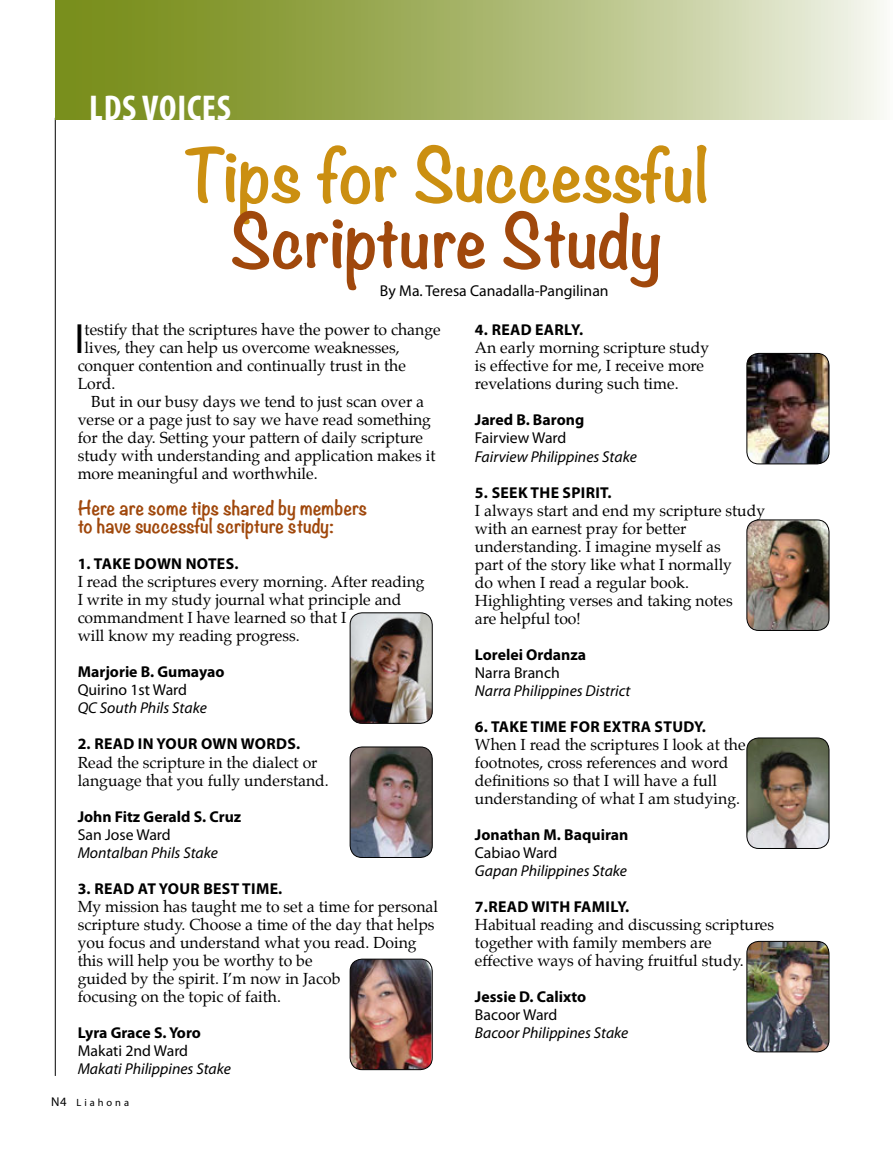
<style>
.page{position:relative;width:893px;height:1161px;background:#fff}
.page>*{position:absolute;margin:0;border:0;box-sizing:border-box;transform-origin:0 0}
.t1{font:700 66px "Noteworthy";letter-spacing:-.01em;color:#cb8f11}
.t2{font:700 66px "Noteworthy";color:#a0480c}
.t3{font:42.45px "Myriad Pro";color:#000}
.t4{font:700 condensed 36px "Myriad Pro";letter-spacing:.02em;color:#fff}
.t5{font:700 18px/18px "Noteworthy";color:#a0480c}
.t6{font:15.75px/18px "Palatino";color:#000}
.t7{font:italic 15.75px "Myriad Pro";color:#000}
.t8{font:700 15.75px "Myriad Pro";letter-spacing:.02em;color:#000}
.t9{font:700 15.75px "Myriad Pro";color:#000}
.t10{font:15.75px "Myriad Pro";color:#000}
.t11{font:10.5px "Myriad Pro";letter-spacing:.28em;color:#000}
.s1{font-size:12.75px}
</style>
<div class="page">
<hr style="left:55px;top:118px;width:1px;height:958px;background:#000">
<img style="left:350px;top:613px;width:82px;height:110px">
<div style="left:350px;top:613px;width:82px;height:110px;border:1px solid #000;border-radius:12px"></div>
<img style="left:350px;top:747px;width:82px;height:110px">
<div style="left:350px;top:747px;width:82px;height:111px;border:1px solid #000;border-radius:12px"></div>
<img style="left:350px;top:959px;width:82px;height:110px">
<div style="left:350px;top:959px;width:82px;height:111px;border:1px solid #000;border-radius:12px"></div>
<img style="left:747px;top:353px;width:82px;height:111px">
<div style="left:747px;top:353px;width:82px;height:111px;border:1px solid #000;border-radius:12px"></div>
<img style="left:747px;top:520px;width:82px;height:110px">
<div style="left:747px;top:520px;width:82px;height:111px;border:1px solid #000;border-radius:12px"></div>
<img style="left:747px;top:738px;width:82px;height:110px">
<div style="left:747px;top:738px;width:82px;height:111px;border:1px solid #000;border-radius:12px"></div>
<img style="left:747px;top:941px;width:82px;height:111px">
<div style="left:747px;top:941px;width:82px;height:111px;border:1px solid #000;border-radius:12px"></div>
<svg style="left:55px;top:0;width:829px;height:119px;background:#abb871"></svg>
<h3 class="t4" style="left:89px;top:85px;width:143px">LDS VOICES</h3>
<h1 class="t1" style="left:184px;top:118px;width:526px">Tips for Successful</h1>
<h1 class="t2" style="left:230px;top:184px;width:434px">Scripture Study</h1>
<p class="t10" style="left:380px;top:281px;width:230px">By Ma. Teresa Canadalla-Pangilinan</p>
<h2 class="t3" style="left:74px;top:313px;width:12px">I</h2>
<p class="t6" style="left:85px;top:321px;width:358px">testify that the scriptures have the power to change</p>
<p class="t6" style="left:85px;top:339px;width:316px">lives, they can help us overcome weaknesses,</p>
<p class="t6" style="left:78px;top:357px;width:330px">conquer contention and continually trust in the</p>
<p class="t6" style="left:78px;top:375px;width:39px">Lord.</p>
<p class="t6" style="left:91px;top:393px;width:334px">But in our busy days we tend to just scan over a</p>
<p class="t6" style="left:78px;top:411px;width:355px">verse or a page just to say we have read something</p>
<p class="t6" style="left:78px;top:429px;width:347px">for the day. Setting your pattern of daily scripture</p>
<p class="t6" style="left:78px;top:447px;width:359px">study with understanding and application makes it</p>
<p class="t6" style="left:78px;top:465px;width:241px">more meaningful and worthwhile.</p>
<p class="t5" style="left:78px;top:499px;width:291px">Here are some tips shared by members to have successful scripture study:</p>
<p class="t8" style="left:78px;top:554px;width:162px">1. TAKE DOWN NOTES.</p>
<p class="t6" style="left:78px;top:573px;width:349px">I read the scriptures every morning. After reading I write in my study journal what principle and commandment I have learned so that I<br>will know my reading progress.</p>
<p class="t9" style="left:78px;top:662px;width:148px">Marjorie B. Gumayao</p>
<p class="t10" style="left:78px;top:680px;width:111px">Quirino 1st Ward</p>
<p class="t7" style="left:78px;top:698px;width:131px">QC South Phils Stake</p>
<p class="t8" style="left:78px;top:734px;width:224px">2. READ IN YOUR OWN WORDS.</p>
<p class="t6" style="left:78px;top:753px;width:253px">Read the scripture in the dialect or language that you fully understand.</p>
<p class="t9" style="left:78px;top:806px;width:165px">John Fitz Gerald S. Cruz</p>
<p class="t10" style="left:78px;top:824px;width:95px">San Jose Ward</p>
<p class="t7" style="left:78px;top:842px;width:142px">Montalban Phils Stake</p>
<p class="t8" style="left:78px;top:878px;width:206px">3. READ AT YOUR BEST TIME.</p>
<p class="t6" style="left:78px;top:897px;width:362px">My mission has taught me to set a time for personal scripture study. Choose a time of the day that helps you focus and understand what you read. Doing this will help you be worthy to be<br>guided by the spirit. I’m now in Jacob<br>focusing on the topic of faith.</p>
<p class="t9" style="left:78px;top:1022px;width:125px">Lyra Grace S. Yoro</p>
<p class="t10" style="left:78px;top:1040px;width:112px">Makati 2nd Ward</p>
<p class="t7" style="left:78px;top:1058px;width:155px">Makati Philippines Stake</p>
<p class="t11" style="left:51px;top:1096px;width:80px"><span class="s1">N4</span> Liahona</p>
<p class="t8" style="left:475px;top:320px;width:110px">4. READ EARLY.</p>
<p class="t6" style="left:475px;top:339px;width:236px">An early morning scripture study is effective for me, I receive more revelations during such time.</p>
<p class="t9" style="left:475px;top:410px;width:111px">Jared B. Barong</p>
<p class="t10" style="left:475px;top:428px;width:93px">Fairview Ward</p>
<p class="t7" style="left:475px;top:446px;width:163px">Fairview Philippines Stake</p>
<p class="t8" style="left:475px;top:482px;width:138px">5. SEEK THE SPIRIT.</p>
<p class="t6" style="left:475px;top:501px;width:292px">I always start and end my scripture study with an earnest pray for better understanding. I imagine myself as<br>part of the story like what I normally<br>do when I read a regular book.<br>Highlighting verses and taking notes<br>are helpful too!</p>
<p class="t9" style="left:475px;top:644px;width:113px">Lorelei Ordanza</p>
<p class="t10" style="left:475px;top:662px;width:86px">Narra Branch</p>
<p class="t7" style="left:475px;top:680px;width:157px">Narra Philippines District</p>
<p class="t8" style="left:475px;top:716px;width:233px">6. TAKE TIME FOR EXTRA STUDY.</p>
<p class="t6" style="left:475px;top:735px;width:272px">When I read the scriptures I look at the footnotes, cross references and word definitions so that I will have a full understanding of what I am studying.</p>
<p class="t9" style="left:475px;top:824px;width:155px">Jonathan M. Baquiran</p>
<p class="t10" style="left:475px;top:842px;width:84px">Cabiao Ward</p>
<p class="t7" style="left:475px;top:860px;width:154px">Gapan Philippines Stake</p>
<p class="t8" style="left:475px;top:896px;width:156px">7. READ WITH FAMILY.</p>
<p class="t6" style="left:475px;top:915px;width:301px">Habitual reading and discussing scriptures together with family members are<br>effective ways of having fruitful study.</p>
<p class="t9" style="left:475px;top:986px;width:113px">Jessie D. Calixto</p>
<p class="t10" style="left:475px;top:1004px;width:84px">Bacoor Ward</p>
<p class="t7" style="left:475px;top:1022px;width:155px">Bacoor Philippines Stake</p>
</div>
